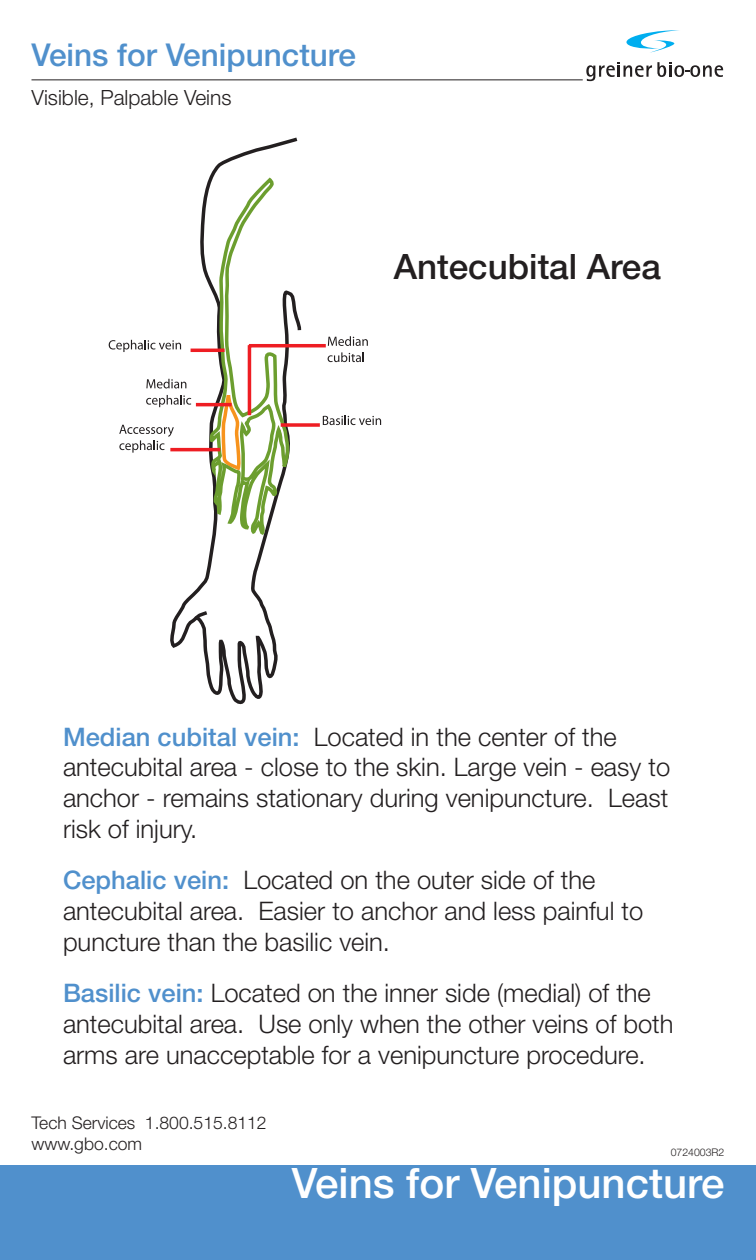
<style>
.page{position:relative;width:756px;height:1260px;background:#fff}
.page>*{position:absolute;margin:0;border:0;box-sizing:border-box;transform-origin:0 0}
.t1{font:500 42px "Helvetica Neue LT Std";color:#fff}
.t2{font:500 35px "Helvetica Neue LT Std";color:#231f20}
.t3{font:500 31.5px "Helvetica Neue LT Std";color:#5090cc}
.t4{font:300 25.55px/30.8px "Helvetica Neue LT Std";color:#231f20}
.t5{font:300 21px "Helvetica Neue LT Std";color:#231f20}
.t6{font:300 17.5px/21px "Helvetica Neue LT Std";color:#231f20}
.t7{font:300 10.5px "Helvetica Neue LT Std";color:#231f20}
.s1{font-weight:500;color:#5090cc}
</style>
<div class="page">
<div style="left:0;top:1166px;width:756px;height:94px;background:#5090cc"></div>
<svg style="left:586px;top:62px;width:85px;height:19px"></svg>
<svg style="left:674px;top:65px;width:10px;height:12px"></svg>
<div style="left:677px;top:67px;width:5px;height:8px;background:#fff;border-radius:50%"></div>
<svg style="left:690px;top:65px;width:10px;height:12px"></svg>
<div style="left:693px;top:67px;width:5px;height:8px;background:#fff;border-radius:50%"></div>
<svg style="left:703px;top:65px;width:20px;height:12px"></svg>
<svg style="left:626px;top:30px;width:53px;height:23px"></svg>
<hr style="left:32px;top:79px;width:551px;height:1px;background:#231f20">
<svg style="left:171px;top:137px;width:132px;height:568px"></svg>
<svg style="left:207px;top:178px;width:85px;height:357px"></svg>
<svg style="left:191px;top:608px;width:20px;height:15px"></svg>
<svg style="left:281px;top:423px;width:39px;height:4px"></svg>
<svg style="left:323px;top:415px;width:58px;height:10px"></svg>
<hr style="left:191px;top:349px;width:34px;height:3px;background:#ee1d23">
<svg style="left:109px;top:340px;width:72px;height:12px"></svg>
<hr style="left:196px;top:403px;width:36px;height:3px;background:#ee1d23">
<svg style="left:146px;top:379px;width:40px;height:9px"></svg>
<svg style="left:146px;top:395px;width:45px;height:12px"></svg>
<hr style="left:248px;top:345px;width:3px;height:70px;background:#ee1d23">
<hr style="left:249px;top:344px;width:77px;height:3px;background:#ee1d23">
<svg style="left:328px;top:336px;width:40px;height:10px"></svg>
<svg style="left:328px;top:352px;width:36px;height:10px"></svg>
<hr style="left:170px;top:448px;width:50px;height:3px;background:#ee1d23">
<svg style="left:119px;top:425px;width:55px;height:28px"></svg>
<p class="t3" style="left:32px;top:36px;width:326px">Veins for Venipuncture</p>
<p class="t5" style="left:32px;top:84px;width:202px">Visible, Palpable Veins</p>
<h2 class="t2" style="left:394px;top:246px;width:269px">Antecubital Area</h2>
<p class="t4" style="left:63px;top:721px;width:609px"><span class="s1">Median cubital vein:</span> Located in the center of the antecubital area - close to the skin. Large vein - easy to anchor - remains stationary during venipuncture. Least risk of injury.</p>
<p class="t4" style="left:63px;top:864px;width:582px"><span class="s1">Cephalic vein:</span> Located on the outer side of the antecubital area. Easier to anchor and less painful to puncture than the basilic vein.</p>
<p class="t4" style="left:63px;top:977px;width:612px"><span class="s1">Basilic vein:</span> Located on the inner side (medial) of the antecubital area. Use only when the other veins of both arms are unacceptable for a venipuncture procedure.</p>
<p class="t6" style="left:32px;top:1112px;width:237px">Tech Services 1.800.515.8112 www.gbo.com</p>
<p class="t7" style="left:671px;top:1146px;width:55px">0724003R2</p>
<h1 class="t1" style="left:292px;top:1158px;width:434px">Veins for Venipuncture</h1>
</div>
